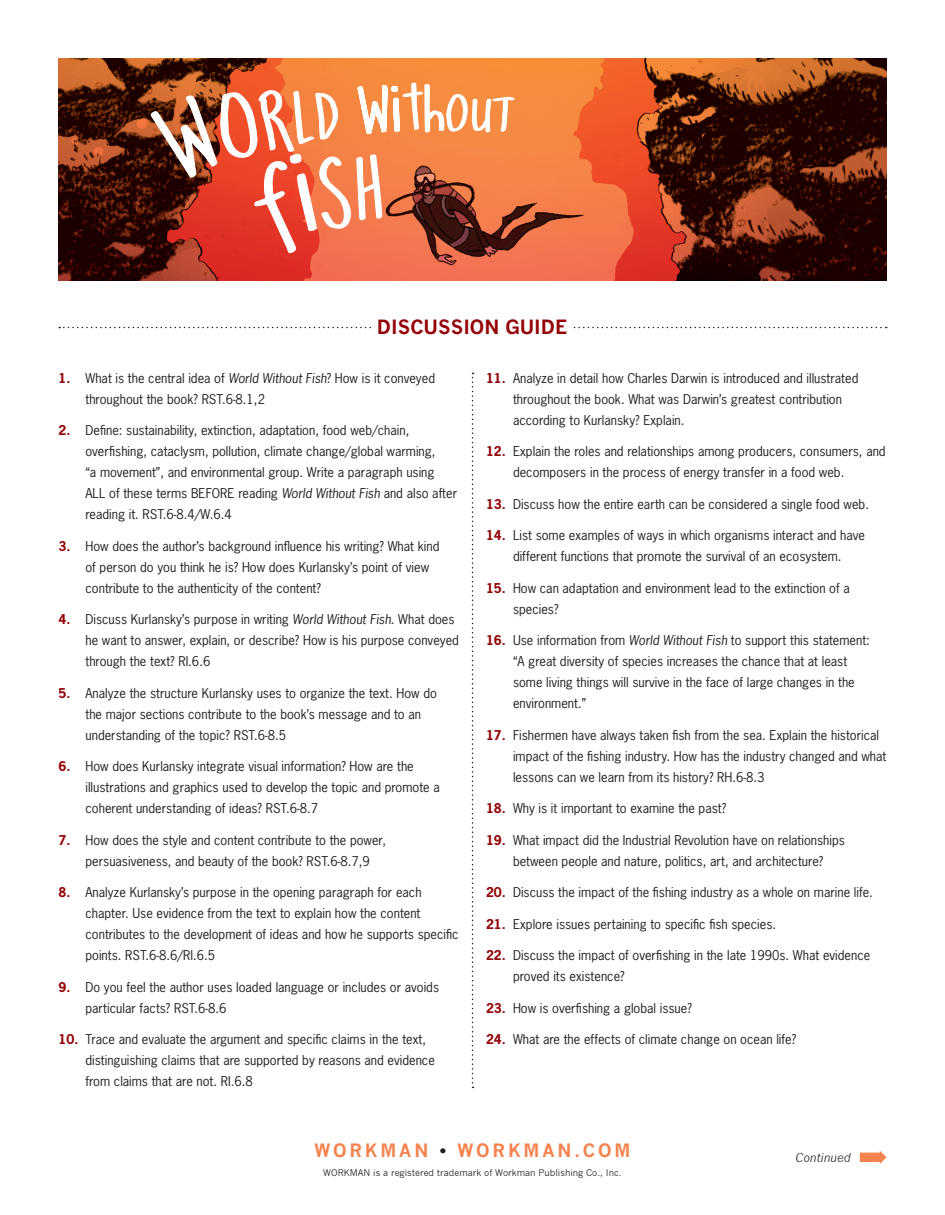
<style>
.page{position:relative;width:945px;height:1215px;background:#fff}
.page>*{position:absolute;margin:0;border:0;box-sizing:border-box;transform-origin:0 0}
.t1{font:700 19.2px "News Gothic";color:#940408}
.t2{font:700 18px "News Gothic";letter-spacing:.16em;color:#f5834e}
.t3{font:12.75px/21px "News Gothic Std";color:#231f20}
.t4{font:italic 12px "News Gothic";color:#231f20}
.t5{font:9px "News Gothic";color:#231f20}
.s1{font-weight:700;color:#940408}
.s2{font-style:italic}
.s3{color:#231f20}
</style>
<div class="page">
<img style="left:58px;top:58px;width:828px;height:223px">
<svg style="left:150px;top:83px;width:364px;height:171px;background:#c05e45"></svg>
<svg style="left:220px;top:58px;width:294px;height:100px;background:#f0915a"></svg>
<svg style="left:59px;top:327px;width:828px;height:1px"></svg>
<svg style="left:472px;top:373px;width:1px;height:715px"></svg>
<div style="left:372px;top:320px;width:201px;height:14px;background:#fff"></div>
<svg style="left:860px;top:1151px;width:27px;height:13px"></svg>
<h1 class="t1" style="left:377px;top:315px;width:177px">DISCUSSION GUIDE</h1>
<p class="t3" style="left:86px;top:367px;width:351px;text-indent:-27px"><span class="s1">1.</span> What is the central idea of <span class="s2">World Without Fish</span>? How is it conveyed throughout the book? RST.6-8.1,2</p>
<p class="t3" style="left:86px;top:420px;width:352px;text-indent:-27px"><span class="s1">2.</span> Define: sustainability, extinction, adaptation, food web/chain, overfishing, cataclysm, pollution, climate change/global warming, “a movement”, and environmental group. Write a paragraph using ALL</p>
<p class="t3" style="left:86px;top:483px;width:373px;text-indent:24px">of these terms BE FORE reading <span class="s2">World Without Fish</span> and also after reading it. RST.6-8.4/W.6.4</p>
<p class="t3" style="left:86px;top:535px;width:355px;text-indent:-27px"><span class="s1">3.</span> How does the author’s background influence his writing? What kind of person do you think he is? How does Kurlansky’s point of view contribute to the authenticity of the content?</p>
<p class="t3" style="left:86px;top:609px;width:375px;text-indent:-27px"><span class="s1">4.</span> Discuss Kurlansky’s purpose in writing <span class="s2">World Without Fish</span>. What does he want to answer, explain, or describe? How is his purpose conveyed through the text? RI.6.6</p>
<p class="t3" style="left:86px;top:682px;width:353px;text-indent:-27px"><span class="s1">5.</span> Analyze the structure Kurlansky uses to organize the text. How do the major sections contribute to the book’s message and to an understanding of the topic? RST.6-8.5</p>
<p class="t3" style="left:86px;top:756px;width:356px;text-indent:-27px"><span class="s1">6.</span> How does Kurlansky integrate visual information? How are the illustrations and graphics used to develop the topic and promote a coherent understanding of ideas? RST.6-8.7</p>
<p class="t3" style="left:86px;top:829px;width:302px;text-indent:-27px"><span class="s1">7.</span> How does the style and content contribute to the power, persuasiveness, and beauty of the book? RST.6-8.7,9</p>
<p class="t3" style="left:86px;top:882px;width:375px;text-indent:-27px"><span class="s1">8.</span> Analyze Kurlansky’s purpose in the opening paragraph for each chapter. Use evidence from the text to explain how the content contributes to the development of ideas and how he supports specific points. RST.6-8.6/RI.6.5</p>
<p class="t3" style="left:86px;top:976px;width:355px;text-indent:-27px"><span class="s1">9.</span> Do you feel the author uses loaded language or includes or avoids particular facts? RST.6-8.6</p>
<p class="t3" style="left:86px;top:1029px;width:351px;text-indent:-27px"><span class="s1">10.</span> Trace and evaluate the argument and specific claims in the text, distinguishing claims that are supported by reasons and evidence from claims that are not. RI.6.8</p>
<p class="t3" style="left:513px;top:367px;width:347px;text-indent:-27px"><span class="s1">11.</span> Analyze in detail how Charles Darwin is introduced and illustrated throughout the book. What was Darwin’s greatest contribution according to Kurlansky? Explain.</p>
<p class="t3" style="left:513px;top:441px;width:374px;text-indent:-27px"><span class="s1">12.</span> Explain the roles and relationships among producers, consumers, and decomposers in the process of energy transfer in a food web.</p>
<p class="t3" style="left:486px;top:493px;width:385px"><span class="s1">13.</span> Discuss how the entire earth can be considered a single food web.</p>
<p class="t3" style="left:486px;top:525px;width:381px;text-align:center"><span class="s1">14.</span> List some examples of ways in which organisms interact and have different functions that promote the survival of an ecosystem.</p>
<p class="t3" style="left:513px;top:577px;width:338px;text-indent:-27px"><span class="s1">15.</span> How can adaptation and environment lead to the extinction of a species?</p>
<p class="t3" style="left:513px;top:630px;width:358px;text-indent:-27px"><span class="s1">16.</span> Use information from <span class="s2">World Without Fish</span> to support this statement: “A great diversity of species increases the chance that at least some living things will survive in the face of large changes in the environment.”</p>
<p class="t3" style="left:513px;top:724px;width:375px;text-indent:-27px"><span class="s1">17.</span> Fishermen have always taken fish from the sea. Explain the historical impact of the fishing industry. How has the industry changed and what lessons can we learn from its history? RH.6-8.3</p>
<p class="t3" style="left:486px;top:798px;width:242px"><span class="s1">18.</span> Why is it important to examine the past?</p>
<p class="t3" style="left:486px;top:829px;width:360px;text-align:center"><span class="s1">19.</span> What impact did the Industrial Revolution have on relationships between people and nature, politics, art, and architecture?</p>
<p class="t3" style="left:486px;top:882px;width:388px"><span class="s1">20.</span> Discuss the impact of the fishing industry as a whole on marine life.</p>
<p class="t3" style="left:486px;top:913px;width:292px"><span class="s1">21.</span> Explore issues pertaining to specific fish species.</p>
<p class="t3" style="left:513px;top:945px;width:359px;text-indent:-27px"><span class="s1">22.</span> Discuss the impact of overfishing in the late 1990s. What evidence proved its existence?</p>
<p class="t3" style="left:486px;top:997px;width:207px"><span class="s1">23.</span> How is overfishing a global issue?</p>
<p class="t3" style="left:486px;top:1029px;width:312px"><span class="s1">24.</span> What are the effects of climate change on ocean life?</p>
<h2 class="t2" style="left:314px;top:1139px;width:161px">WORKMAN <span class="s3">•</span> WORKMAN</h2>
<h2 class="t2" style="left:574px;top:1139px;width:40px">.COM</h2>
<p class="t5" style="left:323px;top:1168px;width:300px">WORKMAN is a registered trademark of Workman Publishing Co., Inc.</p>
<p class="t4" style="left:795px;top:1150px;width:57px">Continued</p>
</div>
